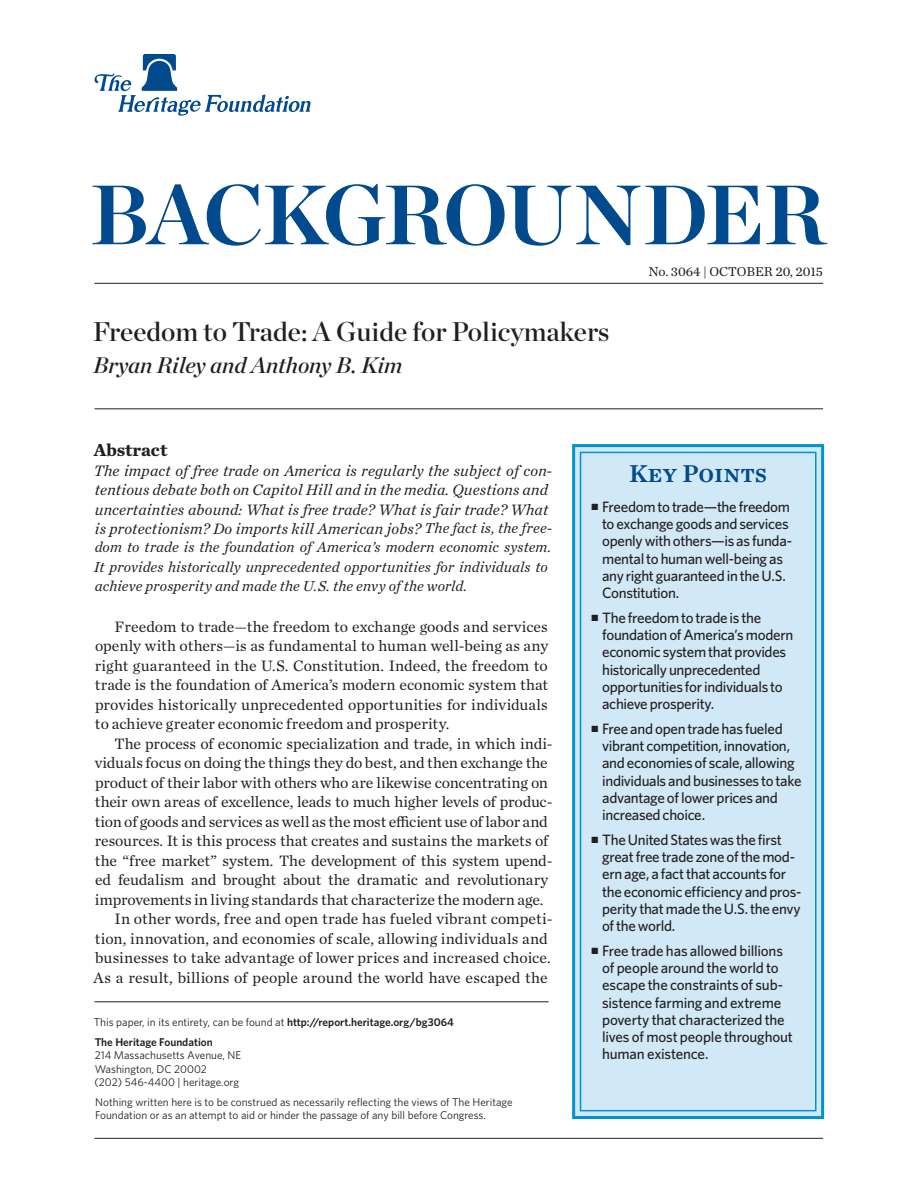
<style>
.page{position:relative;width:918px;height:1188px;background:#fff}
.page>*{position:absolute;margin:0;border:0;box-sizing:border-box;transform-origin:0 0}
.t1{font:84px "Chronicle Display Bold SC800";letter-spacing:-.025em;color:#004a8d}
.t2{font:27px "Chronicle Display Semi";color:#231f20}
.t3{font:25.5px "Chronicle Text G1 Semi";color:#004a8d}
.Byline{font:italic 22.5px "Chronicle Display Semi";color:#231f20}
.Main_Header{font:700 18px "Chronicle Text G1";color:#231f20}
.Body_Text{font:15.75px/19.5px "Chronicle Text G1";letter-spacing:-.005em;color:#231f20}
.Abstract{font:italic 15.75px/19.5px "Chronicle Text G1";letter-spacing:.01em;color:#231f20}
.t4{font:500 15px/17.2px "Whitney";letter-spacing:-.02em;color:#231f20}
.Abstract-2{font:italic 15px/19.5px "Chronicle Text G1";letter-spacing:.005em;color:#231f20}
.Dateline{font:13.5px "Chronicle Text G1";color:#231f20}
.Disclaimer{font:11.25px/13.5px "Whitney";color:#231f20}
.First_Line{font:11.25px "Whitney";color:#231f20}
.THF_Address_Block{font:11.25px "Whitney";color:#231f20}
.THF_Address_Block-2{font:600 11.25px "Whitney";color:#231f20}
.s1{font-size:15px}
.s2{font-weight:600}
</style>
<div class="page">
<svg style="left:94px;top:54px;width:217px;height:62px"></svg>
<div style="left:572px;top:444px;width:252px;height:675px;background:#d1e8f6;border:3px solid #0093d0"></div>
<div style="left:580px;top:452px;width:237px;height:659px;border:2px solid #0093d0"></div>
<hr style="left:94px;top:1138px;width:729px;height:1px;background:#231f20">
<hr style="left:94px;top:283px;width:729px;height:1px;background:#231f20">
<hr style="left:94px;top:409px;width:729px;height:1px;background:#231f20">
<hr style="left:94px;top:1002px;width:455px;height:1px;background:#231f20">
<h1 class="t1" style="left:90px;top:147px;width:737px">BACKGROUNDER</h1>
<p class="t2" style="left:93px;top:311px;width:518px">Freedom to Trade: A Guide for Policymakers</p>
<p class="Byline" style="left:93px;top:347px;width:311px">Bryan Riley and Anthony B. Kim</p>
<p class="Dateline" style="left:648px;top:262px;width:176px">No. 3064 | October 20, 2015</p>
<p class="Main_Header" style="left:94px;top:435px;width:75px">Abstract</p>
<p class="Abstract" style="left:94px;top:460px;width:460px">The impact of free trade on America is regularly the subject of con&shy;tentious debate both on Capitol Hill and in the media. Questions and uncertainties abound: What is free trade? What is fair trade? What is protectionism? Do imports kill American jobs? <span class="s1">The fact is, the free-</span></p>
<p class="Abstract-2" style="left:94px;top:536px;width:459px">dom to trade is the foundation of America’s modern economic system.<br>It provides historically unprecedented opportunities for individuals to achieve prosperity and made the U.S. the envy of the world.</p>
<p class="Body_Text" style="left:95px;top:616px;width:455px;text-align:justify;text-indent:20px">Freedom to trade—the freedom to exchange goods and services openly with others—is as fundamental to human well-being as any right guaranteed in the U.S. Constitution. Indeed, the freedom to trade is the foundation of America’s modern economic system that provides historically unprecedented opportunities for individuals to achieve greater economic freedom and prosperity.</p>
<p class="Body_Text" style="left:95px;top:733px;width:459px;text-indent:20px">The process of economic specialization and trade, in which indi&shy;viduals focus on doing the things they do best, and then exchange the product of their labor with others who are likewise concentrating on their own areas of excellence, leads to much higher levels of produc&shy;tion of goods and services as well as the most efficient use of labor and resources. It is this process that creates and sustains the markets of the “free market” system. The development of this system upend&shy;ed feudalism and brought about the dramatic and revolutionary improvements in living standards that characterize the modern age.</p>
<p class="Body_Text" style="left:94px;top:908px;width:460px;text-indent:21px">In other words, free and open trade has fueled vibrant competi&shy;tion, innovation, and economies of scale, allowing individuals and businesses to take advantage of lower prices and increased choice.<br>As a result, billions of people around the world have escaped the</p>
<p class="First_Line" style="left:94px;top:1015px;width:362px">This paper, in its entirety, can be found at <span class="s2">http://report.heritage.org/bg3064</span></p>
<p class="THF_Address_Block-2" style="left:95px;top:1034px;width:120px">The Heritage Foundation</p>
<p class="THF_Address_Block" style="left:95px;top:1048px;width:148px">214 Massachusetts Avenue, NE</p>
<p class="THF_Address_Block" style="left:95px;top:1061px;width:114px">Washington, DC 20002</p>
<p class="THF_Address_Block" style="left:94px;top:1075px;width:146px">(202) 546-4400 | heritage.org</p>
<p class="Disclaimer" style="left:95px;top:1095px;width:419px">Nothing written here is to be construed as necessarily reflecting the views of The Heritage<br>Foundation or as an attempt to aid or hinder the passage of any bill before Congress.</p>
<h3 class="t3" style="left:629px;top:454px;width:139px">Key Points</h3>
<p class="t4" style="left:602px;top:498px;width:191px;text-indent:-10px">■ Freedom to trade—the freedom to exchange goods and services openly with others—is as funda&shy;mental to human well-being as any right guaranteed in the U.S.<br>Constitution.</p>
<p class="t4" style="left:602px;top:609px;width:193px;text-indent:-10px">■ The freedom to trade is the foundation of America’s modern economic system that provides historically unprecedented opportunities for individuals to achieve prosperity.</p>
<p class="t4" style="left:602px;top:720px;width:201px;text-indent:-10px">■ Free and open trade has fueled vibrant competition, innovation, and economies of scale, allowing individuals and businesses to take advantage of lower prices and increased choice.</p>
<p class="t4" style="left:602px;top:831px;width:201px;text-indent:-10px">■ The United States was the first great free trade zone of the mod&shy;ern age, a fact that accounts for the economic efficiency and pros&shy;perity that made the U.S. the envy of the world.</p>
<p class="t4" style="left:602px;top:942px;width:192px;text-indent:-10px">■ Free trade has allowed billions of people around the world to escape the constraints of sub&shy;sistence farming and extreme poverty that characterized the lives of most people throughout human existence.</p>
</div>
